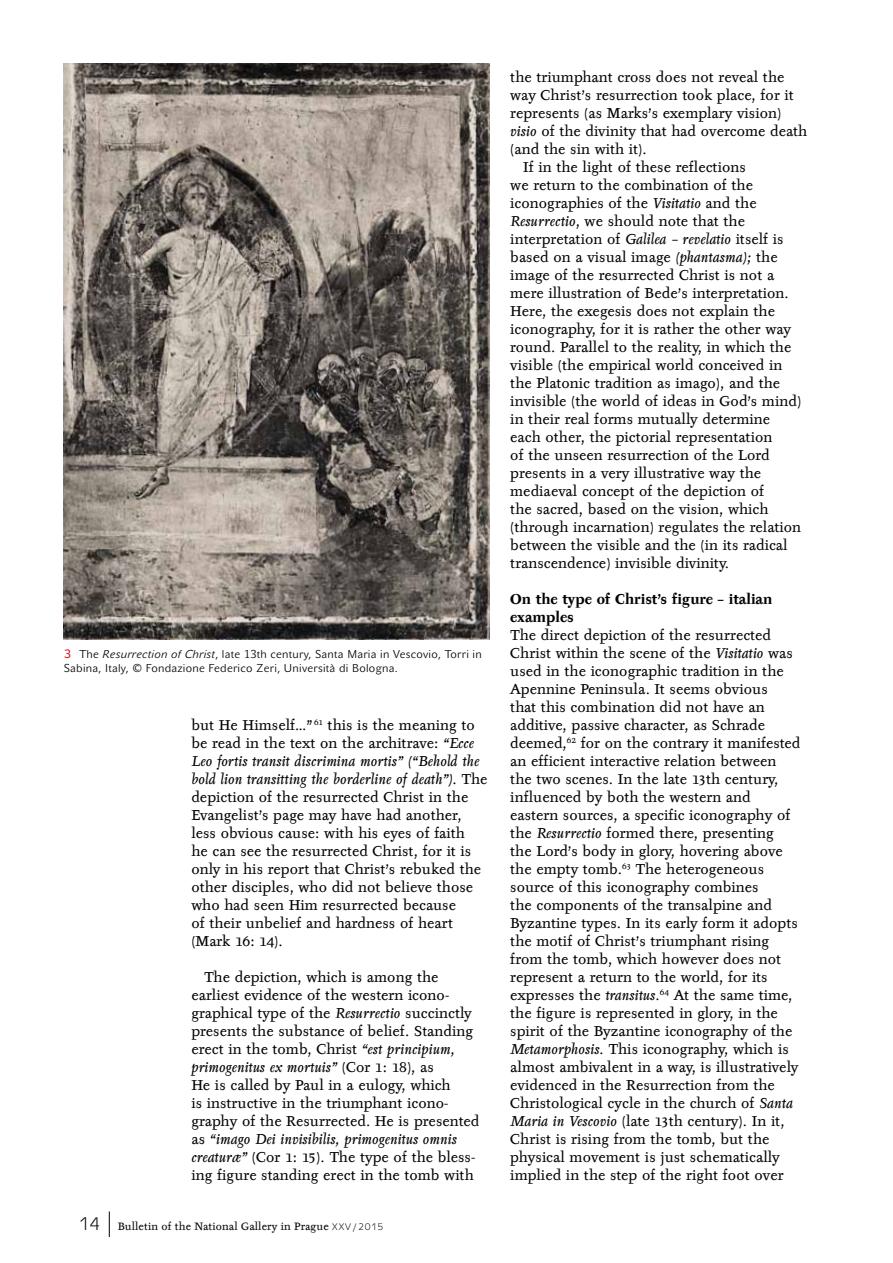
<style>
.page{position:relative;width:893px;height:1263px;background:#fff}
.page>*{position:absolute;margin:0;border:0;box-sizing:border-box;transform-origin:0 0}
.t1{font:14.1px/18px "Tyfa Text CE";letter-spacing:.005em;color:#000}
.t2{font:11.25px/13.5px "John Sans Lite Pro";letter-spacing:.025em;color:#000}
.t3{font:10.5px "Tyfa Text CE";letter-spacing:.015em;color:#000}
.s1{font-family:"Metron Text Pro";font-size:12px;color:#e30613}
.s2{font-style:italic}
.s3{font-family:"Metron Light Pro";font-size:18px}
.s4{font-family:"Metron Light Pro";font-size:9.45px}
.s5{font-weight:700}
</style>
<div class="page">
<svg style="left:109px;top:1211px;width:1px;height:26px"></svg>
<img style="left:64px;top:64px;width:425px;height:575px">
<p class="t2" style="left:64px;top:648px;width:420px"><span class="s1">3</span> The <span class="s2">Resurrection of Christ</span>, late 13th century, Santa Maria in Vescovio, Torri in<br>Sabina, Italy, © Fondazione Federico Zeri, Università di Bologna.</p>
<p class="t1" style="left:191px;top:716px;width:298px">but He Himself…” <sup>61</sup> this is the meaning to be read in the text on the architrave: <span class="s2">“Ecce Leo fortis transit discrimina mortis” (“Behold the bold lion transitting the borderline of death”)</span>. The depiction of the resurrected Christ in the Evangelist’s page may have had another, less obvious cause: with his eyes of faith<br>he can see the resurrected Christ, for it is only in his report that Christ’s rebuked the other disciples, who did not believe those who had seen Him resurrected because<br>of their unbelief and hardness of heart (Mark 16: 14).</p>
<p class="t1" style="left:191px;top:968px;width:290px;text-indent:13px">The depiction, which is among the earliest evidence of the western icono&shy;graphical type of the <span class="s2">Resurrectio</span> succinctly presents the substance of belief. Standing erect in the tomb, Christ <span class="s2">“est principium, primogenitus ex mortuis”</span> (Cor 1: 18), as<br>He is called by Paul in a eulogy, which<br>is instructive in the triumphant icono&shy;graphy of the Resurrected. He is presented as <span class="s2">“imago Dei invisibilis, primogenitus omnis creaturæ”</span> (Cor 1: 15). The type of the bless&shy;ing figure standing erect in the tomb with</p>
<p class="t3" style="left:78px;top:1220px;width:307px"><span class="s3">14</span> Bulletin of the National Gallery in Prague <span class="s4">XXV / 2015</span></p>
<p class="t1" style="left:510px;top:68px;width:276px">the triumphant cross does not reveal the</p>
<p class="t1" style="left:510px;top:86px;width:285px">way Christ’s resurrection took place, for it</p>
<p class="t1" style="left:510px;top:104px;width:273px">represents (as Marks’s exemplary vision)</p>
<p class="t1" style="left:510px;top:122px;width:299px"><span class="s2">visio</span> of the divinity that had overcome death</p>
<p class="t1" style="left:510px;top:140px;width:138px">(and the sin with it).</p>
<p class="t1" style="left:523px;top:158px;width:224px">If in the light of these reflections</p>
<p class="t1" style="left:510px;top:176px;width:244px">we return to the combination of the</p>
<p class="t1" style="left:510px;top:194px;width:248px">iconographies of the <span class="s2">Visitatio</span> and the</p>
<p class="t1" style="left:510px;top:212px;width:236px"><span class="s2">Resurrectio</span>, we should note that the</p>
<p class="t1" style="left:510px;top:230px;width:275px">interpretation of <span class="s2">Galilea – revelatio</span> itself is</p>
<p class="t1" style="left:510px;top:248px;width:269px">based on a visual image <span class="s2">(phantasma);</span> the</p>
<p class="t1" style="left:510px;top:266px;width:265px">image of the resurrected Christ is not a</p>
<p class="t1" style="left:510px;top:284px;width:280px">mere illustration of Bede’s interpretation.</p>
<p class="t1" style="left:510px;top:302px;width:266px">Here, the exegesis does not explain the</p>
<p class="t1" style="left:510px;top:320px;width:282px">iconography, for it is rather the other way</p>
<p class="t1" style="left:510px;top:338px;width:283px">round. Parallel to the reality, in which the</p>
<p class="t1" style="left:510px;top:356px;width:274px">visible (the empirical world conceived in</p>
<p class="t1" style="left:510px;top:374px;width:271px">the Platonic tradition as imago), and the</p>
<p class="t1" style="left:510px;top:392px;width:292px">invisible (the world of ideas in God’s mind)</p>
<p class="t1" style="left:510px;top:410px;width:261px">in their real forms mutually determine</p>
<p class="t1" style="left:510px;top:428px;width:264px">each other, the pictorial representation</p>
<p class="t1" style="left:510px;top:446px;width:261px">of the unseen resurrection of the Lord</p>
<p class="t1" style="left:510px;top:464px;width:252px">presents in a very illustrative way the</p>
<p class="t1" style="left:510px;top:482px;width:255px">mediaeval concept of the depiction of</p>
<p class="t1" style="left:510px;top:500px;width:260px">the sacred, based on the vision, which</p>
<p class="t1" style="left:510px;top:518px;width:292px">(through incarnation) regulates the relation</p>
<p class="t1" style="left:510px;top:536px;width:279px">between the visible and the (in its radical</p>
<p class="t1" style="left:510px;top:554px;width:220px">transcendence) invisible divinity.</p>
<p class="t1" style="left:510px;top:590px;width:292px"><span class="s5">On the type of Christ’s figure – italian examples<br></span>The direct depiction of the resurrected Christ within the scene of the <span class="s2">Visitatio</span> was used in the iconographic tradition in the Apennine Peninsula. It seems obvious<br>that this combination did not have an additive, passive character, as Schrade deemed,<sup>62</sup> for on the contrary it manifested an efficient interactive relation between the two scenes. In the late 13th century, influenced by both the western and eastern sources, a specific iconography of the <span class="s2">Resurrectio</span> formed there, presenting<br>the Lord’s body in glory, hovering above the empty tomb.<sup>63</sup> The heterogeneous source of this iconography combines<br>the components of the transalpine and Byzantine types. In its early form it adopts the motif of Christ’s triumphant rising from the tomb, which however does not represent a return to the world, for its expresses the <span class="s2">transitus</span>.<sup>64</sup> At the same time, the figure is represented in glory, in the spirit of the Byzantine iconography of the <span class="s2">Metamorphosis.</span> This iconography, which is almost ambivalent in a way, is illustratively evidenced in the Resurrection from the Christological cycle in the church of <span class="s2">Santa Maria in Vescovio</span> (late 13th century). In it, Christ is rising from the tomb, but the physical movement is just schematically implied in the step of the right foot over</p>
</div>
